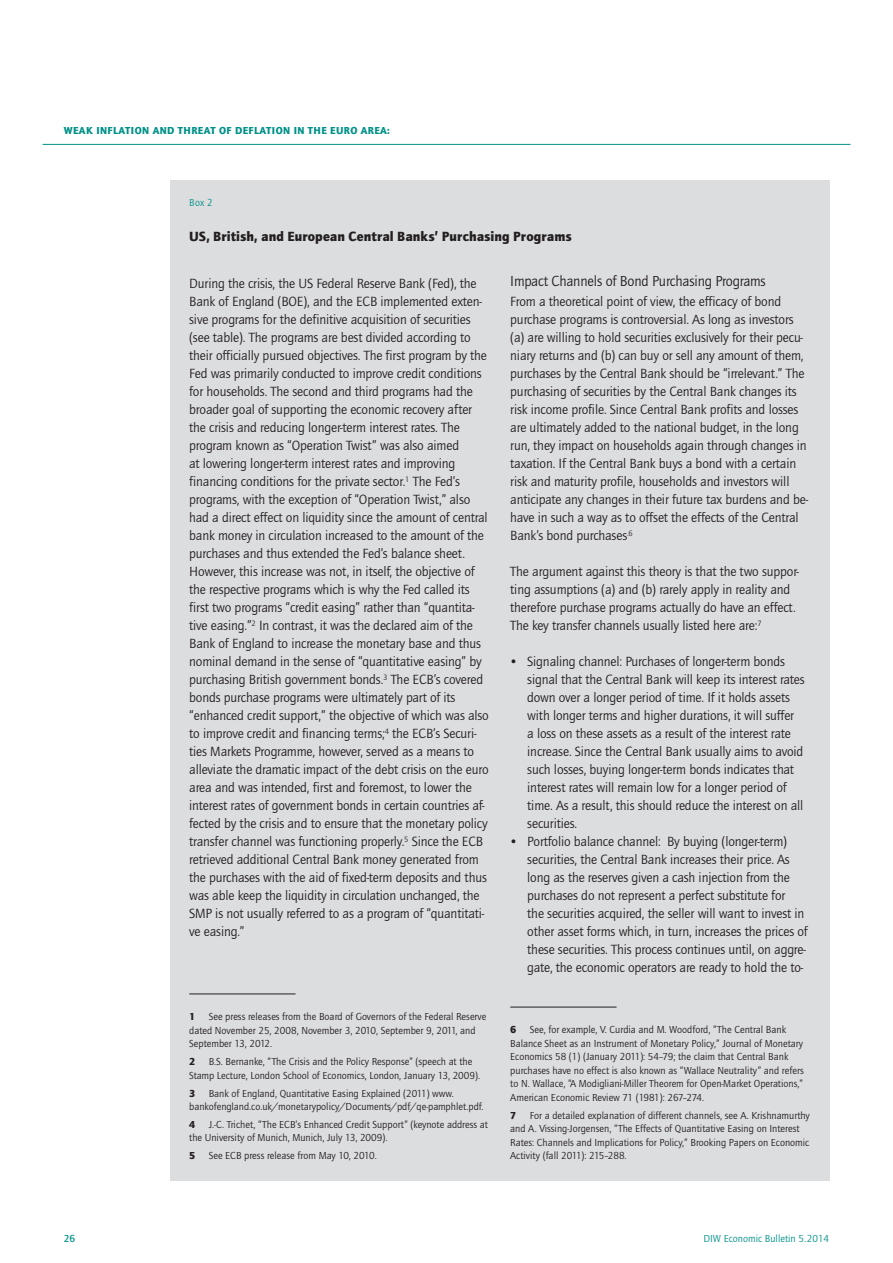
<style>
.page{position:relative;width:893px;height:1263px;background:#fff}
.page>*{position:absolute;margin:0;border:0;box-sizing:border-box;transform-origin:0 0}
.DIW-Infokasten-H2{font:15px "Quay Sans ITC Std";letter-spacing:-.01em;color:#231f20}
._02_Fließtext_Infoka{font:13.8px/18px "Quay Sans ITC Std";letter-spacing:-.01em;color:#231f20}
.DIW-Infokasten-H1{font:900 13.8px "Quay Sans ITC Std";letter-spacing:.01em;color:#231f20}
._10_Fußnoten_7pt{font:10.5px/13.5px "Quay Sans ITC Std";color:#231f20}
.t1{font:900 10.5px "Quay Sans ITC Std";letter-spacing:.04em;color:#009188}
.DIW-Ordnungs-H{font:10.5px "Quay Sans ITC Std";color:#009188}
._10_Fußnoten_7pt-2{font:900 10.5px "Quay Sans ITC Std";color:#231f20}
.t2{font:500 10.5px "Quay Sans ITC Std";color:#009188}
</style>
<div class="page">
<hr style="left:43px;top:144px;width:807px;height:1px;background:#009188">
<div style="left:170px;top:180px;width:659px;height:1000px;background:#dcdddf"></div>
<hr style="left:189px;top:993px;width:107px;height:1px;background:#231f20">
<hr style="left:510px;top:1007px;width:107px;height:1px;background:#231f20">
<p class="t1" style="left:64px;top:124px;width:69px">Weak Inflation</p>
<p class="t1" style="left:153px;top:124px;width:121px">and Threat of Deflation</p>
<p class="t1" style="left:294px;top:124px;width:98px">in the Euro Area:</p>
<p class="DIW-Ordnungs-H" style="left:189px;top:196px;width:25px">Box 2</p>
<p class="DIW-Infokasten-H1" style="left:189px;top:228px;width:384px">US, British, and European Central Banks’ Purchasing Programs</p>
<p class="_02_Fließtext_Infoka" style="left:189px;top:274px;width:301px">During the crisis, the US Federal Reserve Bank (Fed), the Bank of England (BOE), and the ECB implemented exten&shy;sive programs for the definitive acquisition of securities (see table). The programs are best divided according to their officially pursued objectives. The first program by the Fed was primarily conducted to improve credit conditions for households. The second and third programs had the broader goal of supporting the economic recovery after the crisis and reducing longer-term interest rates. The program known as “Operation Twist” was also aimed<br>at lowering longer-term interest rates and improving financing conditions for the private sector.<sup>1</sup> The Fed’s programs, with the exception of “Operation Twist,” also had a direct effect on liquidity since the amount of central bank money in circulation increased to the amount of the purchases and thus extended the Fed’s balance sheet.<br>However, this increase was not, in itself, the objective of the respective programs which is why the Fed called its first two programs “credit easing” rather than “quantita&shy;tive easing.”<sup>2</sup> In contrast, it was the declared aim of the Bank of England to increase the monetary base and thus nominal demand in the sense of “quantitative easing” by purchasing British government bonds.<sup>3</sup> The ECB’s covered bonds purchase programs were ultimately part of its “enhanced credit support,” the objective of which was also to improve credit and financing terms;<sup>4</sup> the ECB’s Securi&shy;ties Markets Programme, however, served as a means to alleviate the dramatic impact of the debt crisis on the euro area and was intended, first and foremost, to lower the interest rates of government bonds in certain countries af&shy;fected by the crisis and to ensure that the monetary policy transfer channel was functioning properly.<sup>5</sup> Since the ECB retrieved additional Central Bank money generated from the purchases with the aid of fixed-term deposits and thus was able keep the liquidity in circulation unchanged, the SMP is not usually referred to as a program of “quantitati&shy;ve easing.”</p>
<p class="_10_Fußnoten_7pt" style="left:189px;top:1010px;width:299px;text-indent:19px">See press releases from the Board of Governors of the Federal Reserve dated November 25, 2008, November 3, 2010, September 9, 2011, and<br>September 13, 2012.</p>
<p class="_10_Fußnoten_7pt-2" style="left:189px;top:1055px;width:8px">2</p>
<p class="_10_Fußnoten_7pt-2" style="left:189px;top:1010px;width:8px">1</p>
<p class="_10_Fußnoten_7pt" style="left:189px;top:1055px;width:292px;text-indent:19px">B.S. Bernanke, “The Crisis and the Policy Response” (speech at the<br>Stamp Lecture, London School of Economics, London, January 13, 2009).</p>
<p class="_10_Fußnoten_7pt-2" style="left:189px;top:1086px;width:8px">3</p>
<p class="_10_Fußnoten_7pt" style="left:189px;top:1086px;width:296px;text-indent:19px">Bank of England, Quantitative Easing Explained (2011) www. bankofengland.co.uk/monetarypolicy/Documents/pdf/qe-pamphlet.pdf.</p>
<p class="_10_Fußnoten_7pt-2" style="left:189px;top:1118px;width:8px">4</p>
<p class="_10_Fußnoten_7pt" style="left:189px;top:1118px;width:300px;text-indent:19px">J.-C. Trichet, “The ECB’s Enhanced Credit Support” (keynote address at the University of Munich, Munich, July 13, 2009).</p>
<p class="_10_Fußnoten_7pt-2" style="left:189px;top:1149px;width:8px">5</p>
<p class="_10_Fußnoten_7pt" style="left:209px;top:1149px;width:170px">See ECB press release from May 10, 2010.</p>
<p class="DIW-Infokasten-H2" style="left:510px;top:272px;width:257px">Impact Channels of Bond Purchasing Programs</p>
<p class="_02_Fließtext_Infoka" style="left:510px;top:292px;width:299px">From a theoretical point of view, the efficacy of bond purchase programs is controversial. As long as investors (a) are willing to hold securities exclusively for their pecu&shy;niary returns and (b) can buy or sell any amount of them, purchases by the Central Bank should be “irrelevant.” The purchasing of securities by the Central Bank changes its risk income profile. Since Central Bank profits and losses are ultimately added to the national budget, in the long run, they impact on households again through changes in taxation. If the Central Bank buys a bond with a certain risk and maturity profile, households and investors will anticipate any changes in their future tax burdens and be&shy;have in such a way as to offset the effects of the Central Bank’s bond purchases<sup>.6</sup></p>
<p class="_02_Fließtext_Infoka" style="left:510px;top:562px;width:290px">The argument against this theory is that the two suppor&shy;ting assumptions (a) and (b) rarely apply in reality and therefore purchase programs actually do have an effect.<br>The key transfer channels usually listed here are:<sup>7</sup></p>
<p class="_02_Fließtext_Infoka" style="left:527px;top:652px;width:279px;text-indent:-17px">• Signaling channel: Purchases of longer-term bonds signal that the Central Bank will keep its interest rates down over a longer period of time. If it holds assets with longer terms and higher durations, it will suffer<br>a loss on these assets as a result of the interest rate increase. Since the Central Bank usually aims to avoid such losses, buying longer-term bonds indicates that interest rates will remain low for a longer period of time. As a result, this should reduce the interest on all securities.</p>
<p class="_02_Fließtext_Infoka" style="left:527px;top:832px;width:282px;text-indent:-17px">• Portfolio balance channel: By buying (longer-term) securities, the Central Bank increases their price. As long as the reserves given a cash injection from the purchases do not represent a perfect substitute for<br>the securities acquired, the seller will want to invest in other asset forms which, in turn, increases the prices of these securities. This process continues until, on aggre&shy;gate, the economic operators are ready to hold the to-</p>
<p class="_10_Fußnoten_7pt" style="left:510px;top:1023px;width:295px;text-indent:20px">See, for example, V. Curdia and M. Woodford, “The Central Bank Balance Sheet as an Instrument of Monetary Policy,” Journal of Monetary Economics 58 (1) (January 2011): 54–79; the claim that Central Bank purchases have no effect is also known as “Wallace Neutrality” and refers to N. Wallace, “A Modigliani-Miller Theorem for Open-Market Operations,” American Economic Review 71 (1981): 267–274.</p>
<p class="_10_Fußnoten_7pt-2" style="left:510px;top:1109px;width:8px">7</p>
<p class="_10_Fußnoten_7pt-2" style="left:510px;top:1023px;width:8px">6</p>
<p class="_10_Fußnoten_7pt" style="left:510px;top:1108px;width:301px;text-indent:20px">For a detailed explanation of different channels, see A. Krishnamurthy and A. Vissing-Jorgensen, “The Effects of Quantitative Easing on Interest Rates: Channels and Implications for Policy,“ Brooking Papers on Economic Activity (fall 2011): 215–288.</p>
<p class="t2" style="left:64px;top:1232px;width:13px">26</p>
<p class="DIW-Ordnungs-H" style="left:703px;top:1232px;width:127px">DIW Economic Bulletin 5.2014</p>
</div>
